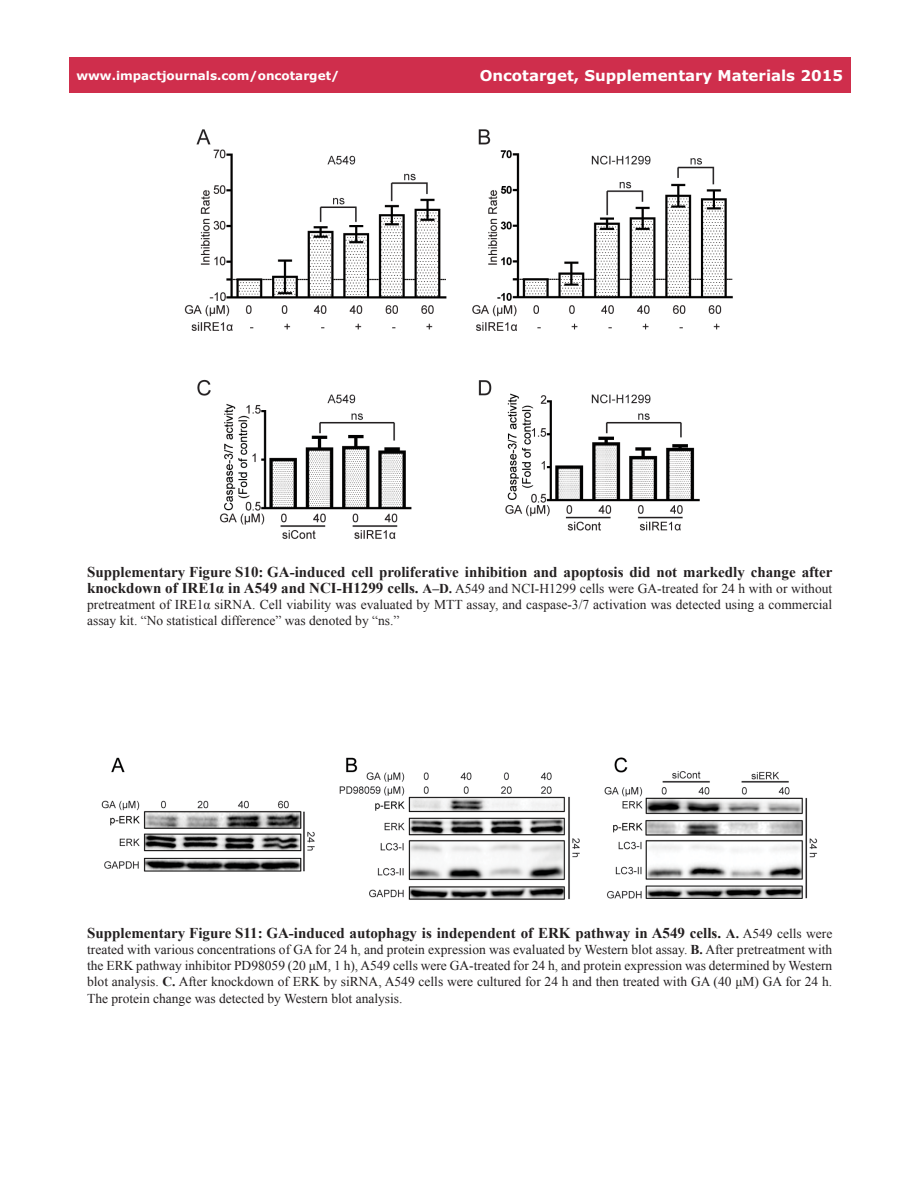
<style>
.page{position:relative;width:918px;height:1188px;background:#fff}
.page>*{position:absolute;margin:0;border:0;box-sizing:border-box;transform-origin:0 0}
.t1{font:700 15px "Times New Roman";color:#231f20}
.t2{font:700 15px "Verdana";color:#fff}
.t3{font:13.5px/16.2px "Times New Roman";color:#231f20;text-align:justify}
.t4{font:700 12px "Verdana";color:#fff}
.s1{font-weight:700;font-size:15px}
.s2{font-weight:700}
.s3{font-size:13.5px}
.s4{font-weight:400;font-size:13.5px}
</style>
<div class="page">
<div style="left:69px;top:57px;width:781px;height:36px;background:#cf2e4c"></div>
<img style="left:184px;top:129px;width:549px;height:410px">
<img style="left:101px;top:757px;width:717px;height:143px">
<p class="t4" style="left:76px;top:68px;width:264px">www.impactjournals.com/oncotarget/</p>
<p class="t2" style="left:480px;top:66px;width:365px">Oncotarget, Supplementary Materials 2015</p>
<p class="t1" style="left:87px;top:561px;width:747px">Supplementary Figure S10: GA-induced cell proliferative inhibition and apoptosis did not markedly change after</p>
<p class="t3" style="left:87px;top:580px;width:747px"><span class="s1">knockdown of IRE1α in A549 and NCI-H1299 cells.</span> <span class="s2">A–D.</span> A549 and NCI-H1299 cells were GA-treated for 24 h with or without pretreatment of IRE1α siRNA. Cell viability was evaluated by MTT assay, and caspase-3/7 activation was detected using a commercial assay kit. “No statistical difference” was denoted by “ns.”</p>
<p class="t1" style="left:87px;top:922px;width:747px">Supplementary Figure S11: GA-induced autophagy is independent of ERK pathway in A549 cells. <span class="s3">A.</span> <span class="s4">A549 cells were</span></p>
<p class="t3" style="left:87px;top:941px;width:747px">treated with various concentrations of GA for 24 h, and protein expression was evaluated by Western blot assay. <span class="s2">B.</span> After pretreatment with the ERK pathway inhibitor PD98059 (20 μM, 1 h), A549 cells were GA-treated for 24 h, and protein expression was determined by Western blot analysis. <span class="s2">C.</span> After knockdown of ERK by siRNA, A549 cells were cultured for 24 h and then treated with GA (40 μM) GA for 24 h.<br>The protein change was detected by Western blot analysis.</p>
</div>
